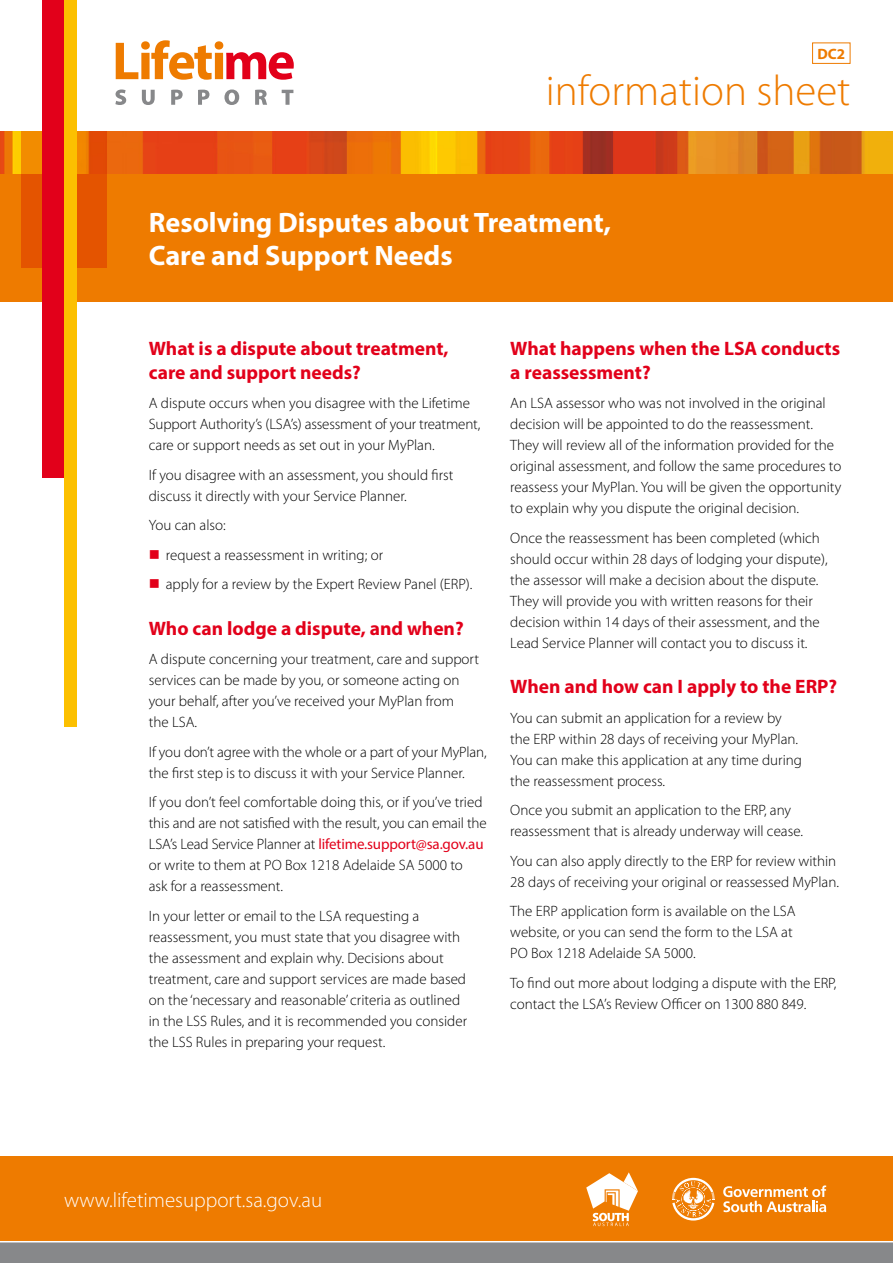
<style>
.page{position:relative;width:893px;height:1263px;background:#fff}
.page>*{position:absolute;margin:0;border:0;box-sizing:border-box;transform-origin:0 0}
.t1{font:300 42.9px "Myriad Pro";color:#ee7b00}
.t2{font:700 28.2px/33px "Myriad Pro";color:#fff}
.t3{font:300 21px "Myriad Pro";color:#fff}
.t4{font:700 19.5px/24px "Myriad Pro";color:#e2001a}
.t5{font:300 15px/21px "Myriad Pro";color:#000}
.t6{font:700 15px "Myriad Pro";color:#ee7b00}
.s1{font-weight:400;color:#e2001a}
</style>
<div class="page">
<div style="left:0;top:174px;width:893px;height:128px;background:#ee7b00"></div>
<img style="left:0;top:131px;width:893px;height:43px">
<div style="left:0;top:1157px;width:893px;height:85px;background:#ee7b00"></div>
<svg style="left:0;top:1241px;width:893px;height:22px;background:#8f9091"></svg>
<svg style="left:21px;top:131px;width:85px;height:137px;background:#e65b01"></svg>
<svg style="left:116px;top:40px;width:178px;height:40px"></svg>
<svg style="left:115px;top:89px;width:178px;height:16px"></svg>
<div style="left:64px;top:0;width:13px;height:727px;background:#fcc000"></div>
<div style="left:43px;top:0;width:21px;height:478px;background:#e2001a"></div>
<svg style="left:723px;top:1185px;width:103px;height:27px"></svg>
<svg style="left:672px;top:1178px;width:43px;height:42px"></svg>
<svg style="left:586px;top:1172px;width:52px;height:54px"></svg>
<div style="left:812px;top:43px;width:38px;height:21px;border:1px solid #ee7b00"></div>
<p class="t6" style="left:817px;top:44px;width:29px">DC2</p>
<h1 class="t1" style="left:546px;top:65px;width:306px">information sheet</h1>
<h2 class="t2" style="left:149px;top:205px;width:464px">Resolving Disputes about Treatment,<br>Care and Support Needs</h2>
<h3 class="t4" style="left:149px;top:336px;width:301px">What is a dispute about treatment, care and support needs?</h3>
<p class="t5" style="left:149px;top:393px;width:333px">A dispute occurs when you disagree with the Lifetime<br>Support Authority’s (LSA’s) assessment of your treatment, care or support needs as set out in your MyPlan.</p>
<p class="t5" style="left:149px;top:464px;width:306px">If you disagree with an assessment, you should first discuss it directly with your Service Planner.</p>
<p class="t5" style="left:166px;top:510px;width:308px;line-height:29.5px;text-indent:-17px">You can also:<br>request a reassessment in writing; or<br>apply for a review by the Expert Review Panel (ERP).</p>
<h3 class="t4" style="left:149px;top:615px;width:316px">Who can lodge a dispute, and when?</h3>
<p class="t5" style="left:149px;top:648px;width:332px">A dispute concerning your treatment, care and support services can be made by you, or someone acting on your behalf, after you’ve received your MyPlan from<br>the LSA.</p>
<p class="t5" style="left:149px;top:741px;width:339px">If you don’t agree with the whole or a part of your MyPlan, the first step is to discuss it with your Service Planner.</p>
<p class="t5" style="left:149px;top:791px;width:339px">If you don’t feel comfortable doing this, or if you’ve tried this and are not satisfied with the result, you can email the LSA’s Lead Service Planner at <span class="s1">lifetime.support@sa.gov.au </span>or write to them at PO Box 1218 Adelaide SA 5000 to<br>ask for a reassessment.</p>
<p class="t5" style="left:149px;top:905px;width:320px">In your letter or email to the LSA requesting a reassessment, you must state that you disagree with the assessment and explain why. Decisions about treatment, care and support services are made based on the ‘necessary and reasonable’ criteria as outlined in the LSS Rules, and it is recommended you consider the LSS Rules in preparing your request.</p>
<h3 class="t4" style="left:510px;top:336px;width:331px">What happens when the LSA conducts a reassessment?</h3>
<p class="t5" style="left:510px;top:393px;width:333px">An LSA assessor who was not involved in the original decision will be appointed to do the reassessment.<br>They will review all of the information provided for the original assessment, and follow the same procedures to reassess your MyPlan. You will be given the opportunity to explain why you dispute the original decision.</p>
<p class="t5" style="left:510px;top:527px;width:319px">Once the reassessment has been completed (which should occur within 28 days of lodging your dispute), the assessor will make a decision about the dispute.<br>They will provide you with written reasons for their decision within 14 days of their assessment, and the Lead Service Planner will contact you to discuss it.</p>
<h3 class="t4" style="left:510px;top:674px;width:328px">When and how can I apply to the ERP?</h3>
<p class="t5" style="left:510px;top:707px;width:293px">You can submit an application for a review by the ERP within 28 days of receiving your MyPlan.<br>You can make this application at any time during the reassessment process.</p>
<p class="t5" style="left:510px;top:799px;width:294px">Once you submit an application to the ERP, any reassessment that is already underway will cease.</p>
<p class="t5" style="left:510px;top:850px;width:330px">You can also apply directly to the ERP for review within<br>28 days of receiving your original or reassessed MyPlan.</p>
<p class="t5" style="left:510px;top:900px;width:287px">The ERP application form is available on the LSA website, or you can send the form to the LSA at<br>PO Box 1218 Adelaide SA 5000.</p>
<p class="t5" style="left:510px;top:972px;width:328px">To find out more about lodging a dispute with the ERP, contact the LSA’s Review Officer on 1300 880 849.</p>
<h3 class="t3" style="left:64px;top:1187px;width:260px">www.lifetimesupport.sa.gov.au</h3>
</div>
